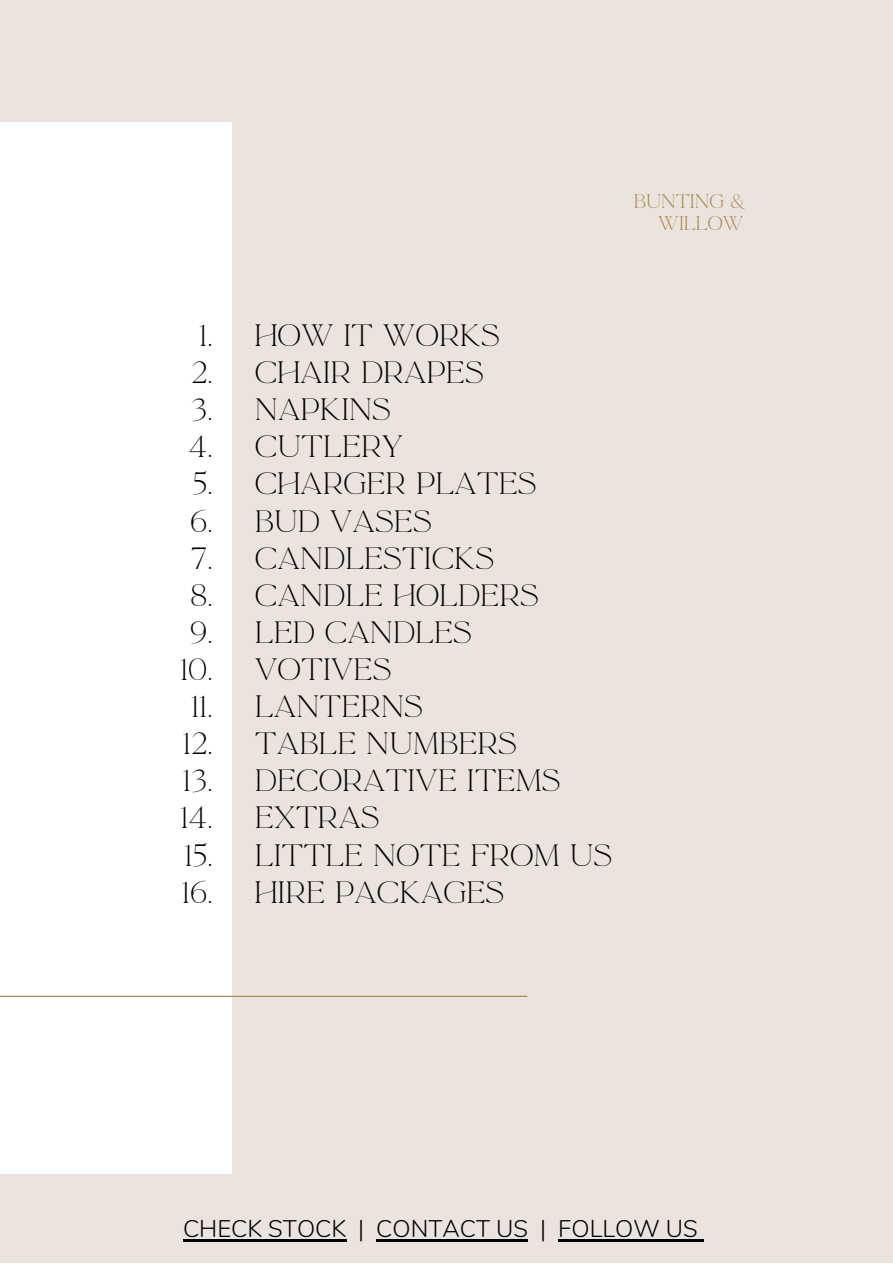
<style>
.page{position:relative;width:893px;height:1264px;background:#fff}
.page>*{position:absolute;margin:0;border:0;box-sizing:border-box;transform-origin:0 0}
.t1{font:27px/37px "La Luxes Serif";color:#000}
.t2{font:300 24px "Nunito";color:#000}
.t3{font:17.1px/21.5px "La Luxes Serif";color:#a68245;text-align:right}
</style>
<div class="page">
<div style="left:0;top:0;width:892px;height:1262px;background:#eae3de"></div>
<div style="left:0;top:122px;width:231px;height:1051px;background:#fff"></div>
<hr style="left:0;top:995px;width:527px;height:1px;background:#a68245">
<hr style="left:183px;top:1238px;width:163px;height:3px;background:#000">
<hr style="left:376px;top:1238px;width:152px;height:3px;background:#000">
<hr style="left:558px;top:1238px;width:139px;height:3px;background:#000">
<svg style="left:697px;top:1239px;width:6px;height:2px"></svg>
<p class="t1" style="left:180px;top:317px;width:35px;text-align:right">1.<br>2.<br>3.<br>4.<br>5.<br>6.<br>7.<br>8.<br>9.<br>10.<br>11.<br>12.<br>13.<br>14.<br>15.<br>16.</p>
<p class="t3" style="left:634px;top:191px;width:111px">BUNTING &amp;<br>WILLOW</p>
<p class="t1" style="left:255px;top:317px;width:359px">HOW IT WORKS<br>CHAIR DRAPES<br>NAPKINS<br>CUTLERY<br>CHARGER PLATES<br>BUD VASES<br>CANDLESTICKS<br>CANDLE HOLDERS<br>LED CANDLES<br>VOTIVES<br>LANTERNS<br>TABLE NUMBERS<br>DECORATIVE ITEMS<br>EXTRAS<br>LITTLE NOTE FROM US<br>HIRE PACKAGES</p>
<p class="t2" style="left:183px;top:1212px;width:516px">CHECK STOCK | CONTACT US | FOLLOW US</p>
</div>
